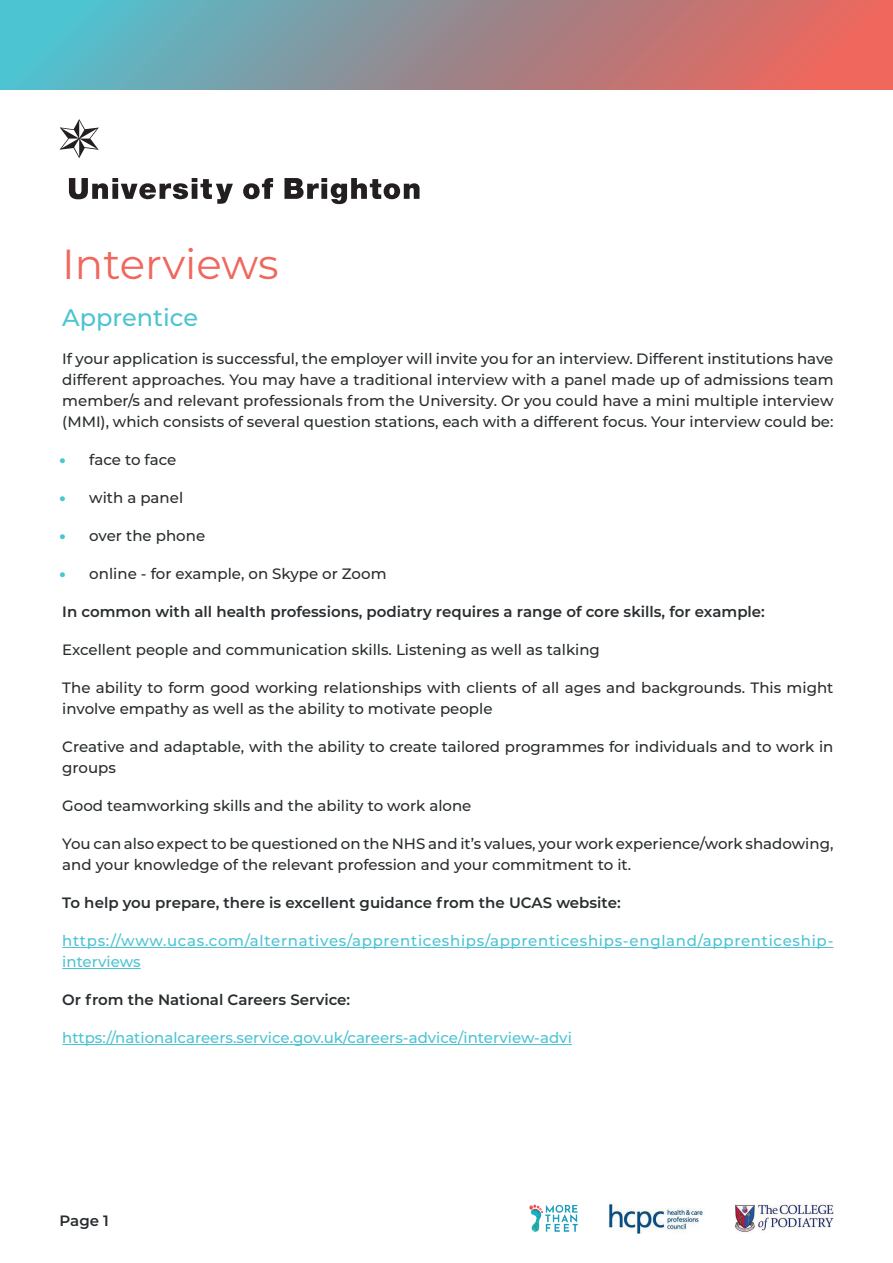
<style>
.page{position:relative;width:893px;height:1263px;background:#fff}
.page>*{position:absolute;margin:0;border:0;box-sizing:border-box;transform-origin:0 0}
.t1{font:42px "Montserrat";color:#f0675d}
.t2{font:500 24px "Montserrat";color:#4cc4d2}
.t3{font:500 15px/21px "Montserrat";color:#292d2f}
.t4{font:600 15px "Montserrat";color:#292d2f}
.t5{font:500 15px/21px "Montserrat";letter-spacing:.035em;color:#4cc4d2}
.t6{font:500 15px "Montserrat";color:#4cc4d2}
.s1{font-weight:900;color:#4cc4d2}
</style>
<div class="page">
<img style="left:529px;top:1204px;width:49px;height:28px">
<img style="left:735px;top:1203px;width:98px;height:29px">
<img style="left:608px;top:1203px;width:96px;height:30px">
<svg style="left:60px;top:119px;width:39px;height:39px"></svg>
<svg style="left:69px;top:178px;width:164px;height:26px"></svg>
<svg style="left:243px;top:178px;width:30px;height:21px"></svg>
<svg style="left:284px;top:178px;width:136px;height:26px"></svg>
<div style="left:0;top:0;width:893px;height:89px;background:linear-gradient(to right,#44c0d2,#f05c53)"></div>
<hr style="left:62px;top:947px;width:771px;height:1px;background:#4cc4d2">
<hr style="left:62px;top:968px;width:79px;height:1px;background:#4cc4d2">
<hr style="left:62px;top:1044px;width:510px;height:1px;background:#4cc4d2">
<h1 class="t1" style="left:62px;top:235px;width:218px">Interviews</h1>
<h2 class="t2" style="left:62px;top:301px;width:137px">Apprentice</h2>
<p class="t3" style="left:62px;top:347px;width:773px;text-align:justify">If your application is successful, the employer will invite you for an interview. Different institutions have different approaches. You may have a traditional interview with a panel made up of admissions team member/s and relevant professionals from the University. Or you could have a mini multiple interview (MMI), which consists of several question stations, each with a different focus. Your interview could be:</p>
<p class="t3" style="left:60px;top:448px;width:118px"><span class="s1">•</span> face to face</p>
<p class="t3" style="left:60px;top:486px;width:125px"><span class="s1">•</span> with a panel</p>
<p class="t3" style="left:60px;top:524px;width:147px"><span class="s1">•</span> over the phone</p>
<p class="t3" style="left:60px;top:562px;width:328px"><span class="s1">•</span> online - for example, on Skype or Zoom</p>
<p class="t4" style="left:62px;top:601px;width:704px">In common with all health professions, podiatry requires a range of core skills, for example:</p>
<p class="t3" style="left:62px;top:638px;width:539px">Excellent people and communication skills. Listening as well as talking</p>
<p class="t3" style="left:62px;top:676px;width:773px">The ability to form good working relationships with clients of all ages and backgrounds. This might involve empathy as well as the ability to motivate people</p>
<p class="t3" style="left:62px;top:735px;width:773px">Creative and adaptable, with the ability to create tailored programmes for individuals and to work in groups</p>
<p class="t3" style="left:62px;top:794px;width:411px">Good teamworking skills and the ability to work alone</p>
<p class="t3" style="left:62px;top:832px;width:773px">You can also expect to be questioned on the NHS and it’s values, your work experience/work shadowing, and your knowledge of the relevant profession and your commitment to it.</p>
<p class="t4" style="left:62px;top:892px;width:560px">To help you prepare, there is excellent guidance from the UCAS website:</p>
<p class="t5" style="left:62px;top:929px;width:773px">https://www.ucas.com/alternatives/apprenticeships/apprenticeships-england/apprenticeship&shy;interviews</p>
<p class="t4" style="left:62px;top:989px;width:289px">Or from the National Careers Service:</p>
<p class="t6" style="left:62px;top:1027px;width:511px">https://nationalcareers.service.gov.uk/careers-advice/interview-advi</p>
<p class="t4" style="left:60px;top:1209px;width:51px">Page 1</p>
</div>
